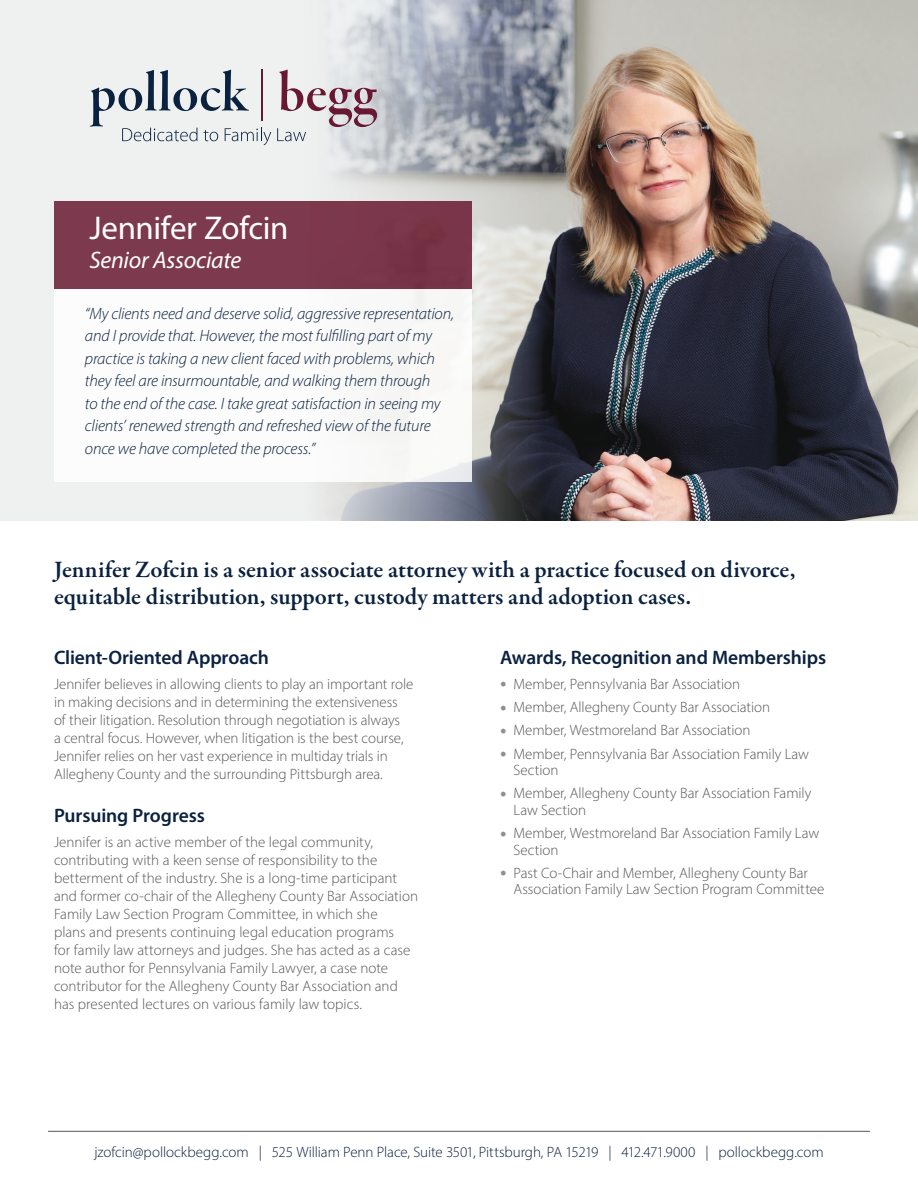
<style>
.page{position:relative;width:918px;height:1188px;background:#fff}
.page>*{position:absolute;margin:0;border:0;box-sizing:border-box;transform-origin:0 0}
.t1{font:33px "Myriad Pro";letter-spacing:-.01em;color:#fff}
.t2{font:600 24px/27px "Garamond Premr Pro";color:#0a213f}
.t3{font:italic 24px "Myriad Pro";letter-spacing:-.01em;color:#fff}
.t4{font:600 19.5px "Myriad Pro";letter-spacing:-.005em;color:#0a213f}
.t5{font:italic 300 16.5px/22.5px "Myriad Pro";letter-spacing:-.01em;color:#0a213f}
.t6{font:300 15px/18px "Myriad Pro";color:#54565a}
.t7{font:300 15px "Myriad Pro";letter-spacing:-.005em;color:#0a213f}
.s1{font-family:"Garamond Premr Pro";font-weight:400;color:#8e9091}
</style>
<div class="page">
<hr style="left:48px;top:1131px;width:822px;height:1px;background:#54565a">
<div style="left:0;top:0;width:918px;height:521px;background:#eff1f1"></div>
<img style="left:230px;top:0;width:688px;height:521px">
<svg style="left:277px;top:70px;width:100px;height:71px"></svg>
<svg style="left:90px;top:70px;width:181px;height:75px"></svg>
<hr style="left:262px;top:69px;width:1px;height:51px;background:#691831">
<div style="left:54px;top:201px;width:418px;height:281px;background:#fff"></div>
<div style="left:54px;top:201px;width:418px;height:87px;background:#7d394e"></div>
<h1 class="t1" style="left:89px;top:208px;width:200px">Jennifer Zofcin</h1>
<h2 class="t3" style="left:89px;top:245px;width:153px">Senior Associate</h2>
<p class="t5" style="left:85px;top:302px;width:371px">“My clients need and deserve solid, aggressive representation, and I provide that. However, the most fulfilling part of my practice is taking a new client faced with problems, which they feel are insurmountable, and walking them through<br>to the end of the case. I take great satisfaction in seeing my clients’ renewed strength and refreshed view of the future once we have completed the process.”</p>
<h2 class="t2" style="left:54px;top:556px;width:743px">Jennifer Zofcin is a senior associate attorney with a practice focused on divorce, equitable distribution, support, custody matters and adoption cases.</h2>
<h3 class="t4" style="left:54px;top:645px;width:216px">Client-Oriented Approach</h3>
<p class="t6" style="left:54px;top:675px;width:361px">Jennifer believes in allowing clients to play an important role in making decisions and in determining the extensiveness<br>of their litigation. Resolution through negotiation is always<br>a central focus. However, when litigation is the best course, Jennifer relies on her vast experience in multiday trials in Allegheny County and the surrounding Pittsburgh area.</p>
<h3 class="t4" style="left:54px;top:803px;width:152px">Pursuing Progress</h3>
<p class="t6" style="left:54px;top:833px;width:366px">Jennifer is an active member of the legal community, contributing with a keen sense of responsibility to the betterment of the industry. She is a long-time participant and former co-chair of the Allegheny County Bar Association Family Law Section Program Committee, in which she<br>plans and presents continuing legal education programs<br>for family law attorneys and judges. She has acted as a case note author for Pennsylvania Family Lawyer, a case note contributor for the Allegheny County Bar Association and has presented lectures on various family law topics.</p>
<h3 class="t4" style="left:500px;top:645px;width:328px">Awards, Recognition and Memberships</h3>
<p class="t6" style="left:500px;top:675px;width:242px"><span class="s1">•</span> Member, Pennsylvania Bar Association</p>
<p class="t6" style="left:500px;top:698px;width:272px"><span class="s1">•</span> Member, Allegheny County Bar Association</p>
<p class="t6" style="left:500px;top:721px;width:252px"><span class="s1">•</span> Member, Westmoreland Bar Association</p>
<p class="t6" style="left:514px;top:745px;width:297px;line-height:16.5px;text-indent:-14px"><span class="s1">•</span> Member, Pennsylvania Bar Association Family Law<br>Section</p>
<p class="t6" style="left:514px;top:785px;width:299px;line-height:16.5px;text-indent:-14px"><span class="s1">•</span> Member, Allegheny County Bar Association Family<br>Law Section</p>
<p class="t6" style="left:514px;top:825px;width:307px;line-height:16.5px;text-indent:-14px"><span class="s1">•</span> Member, Westmoreland Bar Association Family Law<br>Section</p>
<p class="t6" style="left:514px;top:864px;width:312px;line-height:16.5px;text-indent:-14px"><span class="s1">•</span> Past Co-Chair and Member, Allegheny County Bar<br>Association Family Law Section Program Committee</p>
<p class="t7" style="left:94px;top:1143px;width:731px">jzofcin@pollockbegg.com | 525 William Penn Place, Suite 3501, Pittsburgh, PA 15219 | 412.471.9000 | pollockbegg.com</p>
</div>
